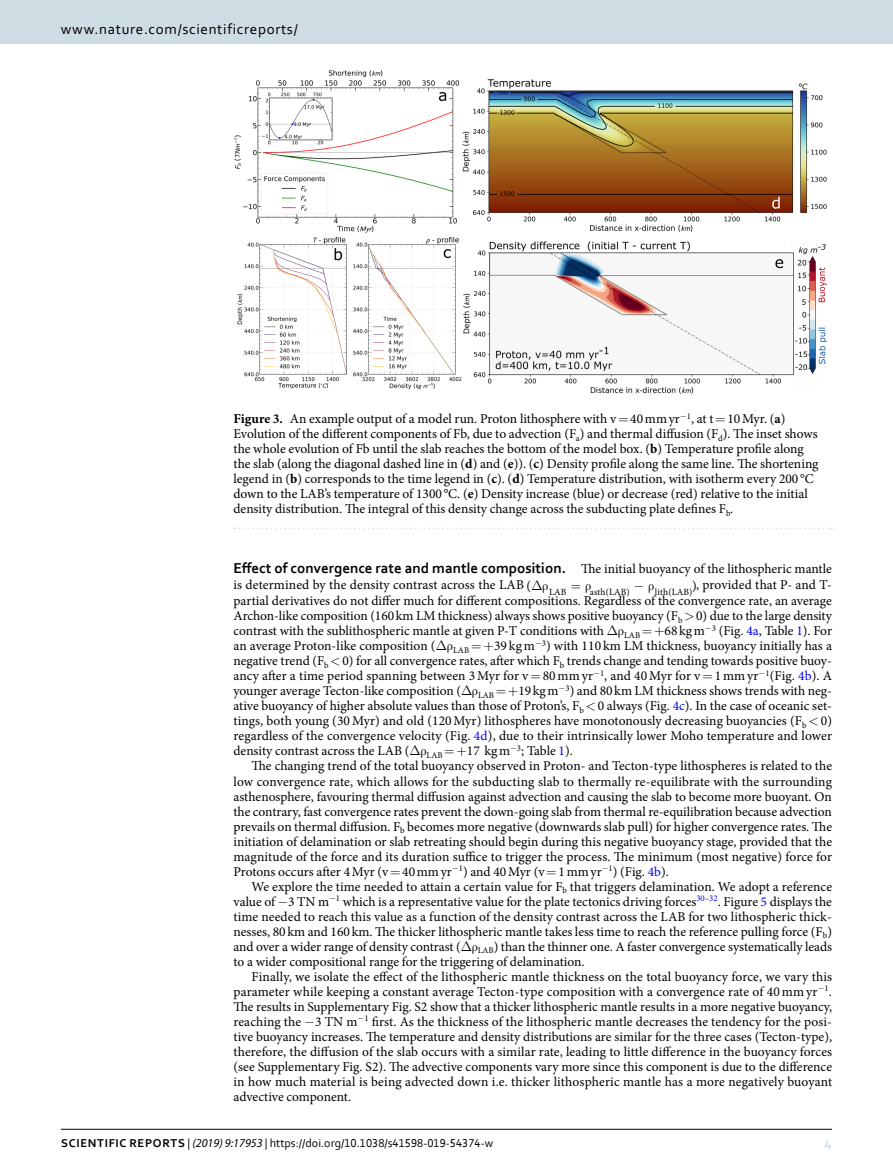
<style>
.page{position:relative;width:893px;height:1174px;background:#fff}
.page>*{position:absolute;margin:0;border:0;box-sizing:border-box;transform-origin:0 0}
.t1{font:700 15px "Corbel";color:#000}
.t2{font:15px "Corbel 2";letter-spacing:.045em;color:#000}
.t3{font:15px "Corbel 2";color:#cedde4}
.t4{font:13.5px/15px "Minion Pro";color:#000;text-align:justify}
.t5{font:13.35px "Minion Pro";color:#000}
.t6{font:12px "Corbel";color:#000}
.t7{font:9.45px "Minion Pro";letter-spacing:.01em;color:#000}
.t8{font:8.7px "Minion Pro";letter-spacing:.005em;color:#000}
.s1{font-weight:700}
.s2{font-family:"Minion Pro";font-weight:400;font-size:13.5px}
.s3{font-size:13.35px}
.s4{color:#00f}
.s5{font-family:"Corbel Bold 2"}
.s6{font-family:"Corbel 2"}
.s7{font-family:"Myriad Pro";font-style:italic}
</style>
<div class="page">
<hr style="left:61px;top:1129px;width:771px;height:1px;background:#000">
<div style="left:0;top:0;width:893px;height:43px;background:#cedde4"></div>
<img style="left:234px;top:70px;width:593px;height:324px">
<svg style="left:234px;top:527px;width:598px;height:2px"></svg>
<p class="t2" style="left:61px;top:19px;width:238px">www.nature.com/scientificreports/</p>
<p class="t4" style="left:233px;top:411px;width:587px;text-align:left"><span class="s1">Figure 3.</span> An example output of a model run. Proton lithosphere with v 40mmyr−<sup>1</sup>, at t 10Myr. (<span class="s1">a</span>)<br>Evolution of the different components of Fb, due to advection (F<sub>a</sub>) and thermal diffusion (F<sub>d</sub>). The inset shows the whole evolution of Fb until the slab reaches the bottom of the model box. (<span class="s1">b</span>) Temperature profile along the slab (along the diagonal dashed line in (<span class="s1">d</span>) and (<span class="s1">e</span>)). (<span class="s1">c</span>) Density profile along the same line. The shortening legend in (<span class="s1">b</span>) corresponds to the time legend in (<span class="s1">c</span>). (<span class="s1">d</span>) Temperature distribution, with isotherm every 200 °C down to the LAB’s temperature of 1300 °C. (<span class="s1">e</span>) Density increase (blue) or decrease (red) relative to the initial density distribution. The integral of this density change across the subducting plate defines F<sub>b</sub>.</p>
<p class="t1" style="left:233px;top:559px;width:600px">Effect of convergence rate and mantle composition. <span class="s2">The initial buoyancy of the lithospheric mantle</span></p>
<p class="t4" style="left:233px;top:577px;width:299px">is determined by the density contrast across the LAB <span class="s3">(</span></p>
<p class="t5" style="left:692px;top:577px;width:6px">)</p>
<p class="t7" style="left:549px;top:586px;width:19px">LAB</p>
<p class="t7" style="left:590px;top:586px;width:42px">asth(LAB)</p>
<p class="t4" style="left:233px;top:577px;width:600px;text-indent:421px"><sub>lith(LAB)</sub> , provided that P- and T&shy;partial derivatives do not differ much for different compositions. Regardless of the convergence rate, an average Archon-like composition (160km LM thickness) always shows positive buoyancy (F<sub>b</sub> 0) due to the large density contrast with the sublithospheric mantle at given P-T conditions with</p>
<p class="t8" style="left:624px;top:629px;width:18px">LAB</p>
<p class="t4" style="left:665px;top:623px;width:169px">68 kgm−<sup>3</sup> (Fig. <span class="s4">4a</span>, Table <span class="s4">1</span>). For</p>
<p class="t4" style="left:233px;top:638px;width:600px;text-indent:261px">39 kg m−<sup>3</sup>) with 110 km LM thickness, buoyancy initially has a negative trend (F<sub>b</sub> 0) for all convergence rates, after which F<sub>b</sub> trends change and tending towards positive buoy&shy;ancy after a time period spanning between 3Myr for v 80 mm yr−<sup>1</sup>, and 40Myr for v 1 mm yr−<sup>1</sup>(Fig. <span class="s4">4b</span>). A younger average Tecton-like composition (</p>
<p class="t4" style="left:233px;top:638px;width:204px">an average Proton-like composition (</p>
<p class="t8" style="left:453px;top:644px;width:18px">LAB</p>
<p class="t4" style="left:233px;top:683px;width:600px;text-indent:285px">19kgm−<sup>3</sup>) and 80km LM thickness shows trends with neg&shy;ative buoyancy of higher absolute values than those of Proton’s, F<sub>b</sub> 0 always (Fig. <span class="s4">4c</span>). In the case of oceanic set&shy;tings, both young (30Myr) and old (120Myr) lithospheres have monotonously decreasing buoyancies (F<sub>b</sub> 0) regardless of the convergence velocity (Fig. <span class="s4">4d</span>), due to their intrinsically lower Moho temperature and lower density contrast across the LAB (</p>
<p class="t8" style="left:478px;top:689px;width:17px">LAB</p>
<p class="t8" style="left:427px;top:749px;width:18px">LAB</p>
<p class="t4" style="left:467px;top:743px;width:107px">17 kgm−<sup>3</sup>; Table <span class="s4">1</span>).</p>
<p class="t4" style="left:251px;top:758px;width:582px">The changing trend of the total buoyancy observed in Proton- and Tecton-type lithospheres is related to the</p>
<p class="t4" style="left:233px;top:773px;width:600px">low convergence rate, which allows for the subducting slab to thermally re-equilibrate with the surrounding</p>
<p class="t4" style="left:233px;top:788px;width:600px">asthenosphere, favouring thermal diffusion against advection and causing the slab to become more buoyant. On</p>
<p class="t4" style="left:233px;top:803px;width:600px">the contrary, fast convergence rates prevent the down-going slab from thermal re-equilibration because advection</p>
<p class="t4" style="left:233px;top:818px;width:600px">prevails on thermal diffusion. F<sub>b</sub> becomes more negative (downwards slab pull) for higher convergence rates. The</p>
<p class="t4" style="left:233px;top:833px;width:600px">initiation of delamination or slab retreating should begin during this negative buoyancy stage, provided that the</p>
<p class="t4" style="left:233px;top:848px;width:600px">magnitude of the force and its duration suffice to trigger the process. The minimum (most negative) force for</p>
<p class="t4" style="left:233px;top:863px;width:437px">Protons occurs after 4Myr (v 40mmyr−<sup>1</sup>) and 40Myr (v 1mmyr−<sup>1</sup>) (Fig. <span class="s4">4b</span>).</p>
<p class="t4" style="left:251px;top:878px;width:582px">We explore the time needed to attain a certain value for F<sub>b</sub> that triggers delamination. We adopt a reference</p>
<p class="t4" style="left:233px;top:893px;width:600px">value of −3 TN m−<sup>1</sup> which is a representative value for the plate tectonics driving forces<sup>30</sup><sup>–</sup><sup>32</sup>. Figure <span class="s4">5</span> displays the</p>
<p class="t4" style="left:233px;top:908px;width:600px">time needed to reach this value as a function of the density contrast across the LAB for two lithospheric thick-</p>
<p class="t4" style="left:233px;top:923px;width:600px">nesses, 80 km and 160 km. The thicker lithospheric mantle takes less time to reach the reference pulling force (F<sub>b</sub>)</p>
<p class="t4" style="left:233px;top:938px;width:229px">and over a wider range of density contrast (</p>
<p class="t4" style="left:233px;top:938px;width:600px;text-indent:244px"><sub>LAB</sub>) than the thinner one. A faster convergence systematically leads to a wider compositional range for the triggering of delamination.</p>
<p class="t4" style="left:233px;top:968px;width:600px;text-indent:18px">Finally, we isolate the effect of the lithospheric mantle thickness on the total buoyancy force, we vary this parameter while keeping a constant average Tecton-type composition with a convergence rate of 40 mm yr−<sup>1</sup>.<br>The results in Supplementary Fig. S2 show that a thicker lithospheric mantle results in a more negative buoyancy, reaching the −3 TN m−<sup>1</sup> first. As the thickness of the lithospheric mantle decreases the tendency for the posi&shy;tive buoyancy increases. The temperature and density distributions are similar for the three cases (Tecton-type), therefore, the diffusion of the slab occurs with a similar rate, leading to little difference in the buoyancy forces (see Supplementary Fig. S2). The advective components vary more since this component is due to the difference in how much material is being advected down i.e. thicker lithospheric mantle has a more negatively buoyant advective component.</p>
<p class="t6" style="left:61px;top:1135px;width:433px"><span class="s5">SCIENTIFIC REPORTS</span> <span class="s6">|</span> <span class="s7">(2019) 9:17953</span> <span class="s6">|</span> https://doi.org/10.1038/s41598-019-54374-w</p>
<p class="t3" style="left:824px;top:1132px;width:9px">4</p>
</div>
